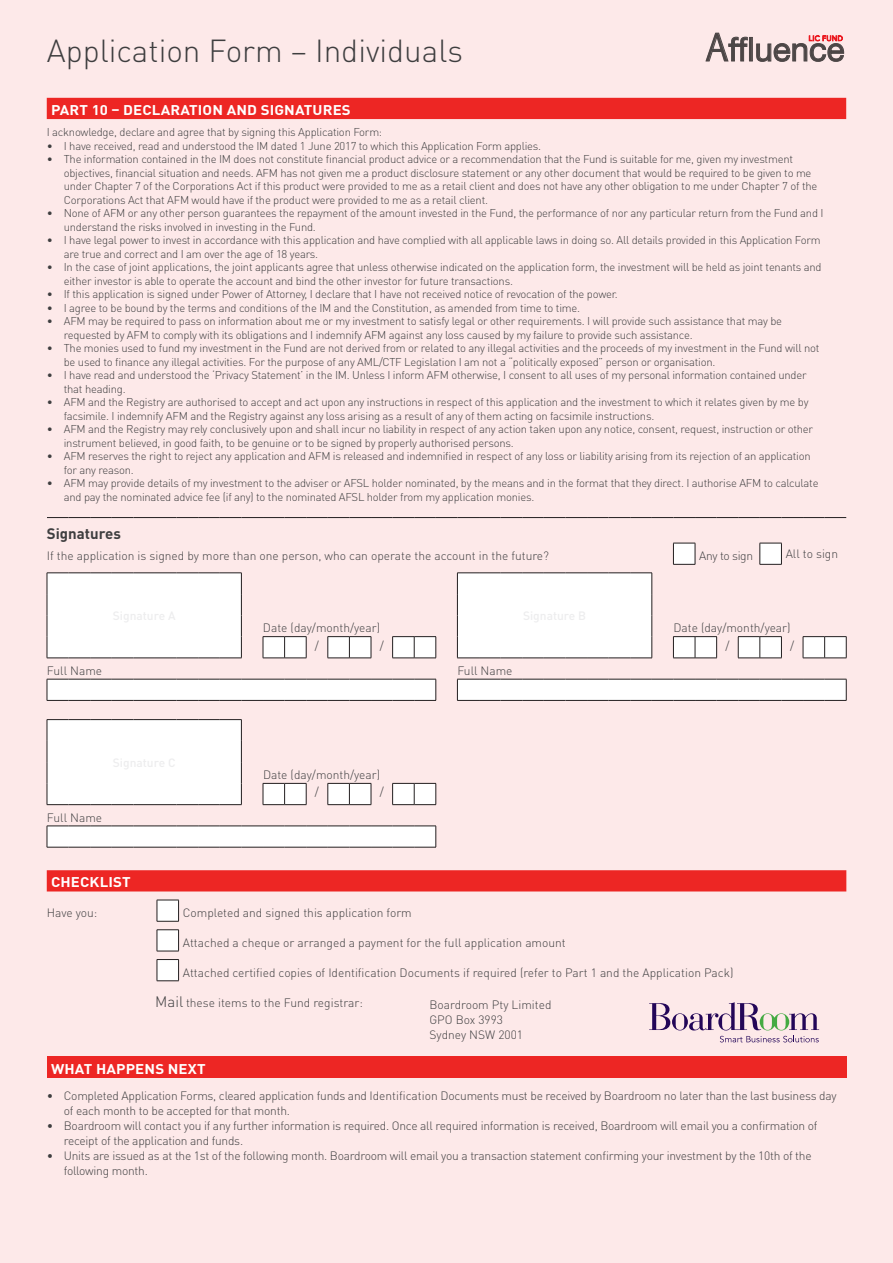
<style>
.page{position:relative;width:893px;height:1263px;background:#fde9e9}
.page>*{position:absolute;margin:0;border:0;box-sizing:border-box;transform-origin:0 0}
.t1{font:33px "Helvetica Neue";color:#4d4d4d}
.Aff_H1{font:300 31.5px "DIN Pro";color:#3e3e3f}
._02_-_Table_Bold{font:700 15px "DIN Pro";color:#3e3e3f}
._02_-_Table_Header_W{font:700 13.95px "DIN Pro";letter-spacing:.01em;color:#fff;scale:1.08 1}
._04_-_Table_Body{font:300 12px/15px "DIN Pro";letter-spacing:-.02em;color:#3e3e3f}
._04_-_Table_Body-2{font:300 12px "DIN Pro";color:#3e3e3f}
.Aff_H3{font:300 12px "DIN Pro";letter-spacing:-.005em;color:#3e3e3f}
.Aff_H3-2{font:300 12px "DIN Pro";letter-spacing:-.03em;color:#3e3e3f}
.Aff_H3-3{font:300 11.25px/13.5px "DIN Pro";letter-spacing:-.02em;color:#3e3e3f}
.s1{font-family:"Euphemia UCAS";font-size:36.45px}
.s2{font-size:15px}
</style>
<div class="page">
<div style="left:47px;top:98px;width:799px;height:21px;background:#ed2624"></div>
<svg style="left:47px;top:543px;width:799px;height:157px"></svg>
<svg style="left:673px;top:543px;width:23px;height:22px"></svg>
<svg style="left:760px;top:543px;width:22px;height:22px"></svg>
<svg style="left:263px;top:636px;width:44px;height:23px"></svg>
<svg style="left:328px;top:636px;width:44px;height:23px"></svg>
<svg style="left:392px;top:636px;width:45px;height:23px"></svg>
<svg style="left:673px;top:636px;width:44px;height:23px"></svg>
<svg style="left:738px;top:636px;width:44px;height:23px"></svg>
<svg style="left:803px;top:636px;width:44px;height:23px"></svg>
<div style="left:47px;top:573px;width:195px;height:86px;background:#fff"></div>
<div style="left:457px;top:573px;width:196px;height:86px;background:#fff"></div>
<svg style="left:47px;top:679px;width:390px;height:22px;background:#edecec"></svg>
<svg style="left:457px;top:679px;width:390px;height:22px;background:#edecec"></svg>
<svg style="left:47px;top:517px;width:799px;height:1px"></svg>
<svg style="left:47px;top:782px;width:389px;height:44px"></svg>
<svg style="left:263px;top:783px;width:44px;height:22px"></svg>
<svg style="left:328px;top:783px;width:44px;height:22px"></svg>
<svg style="left:392px;top:783px;width:45px;height:22px"></svg>
<div style="left:47px;top:719px;width:195px;height:86px;background:#fff"></div>
<svg style="left:47px;top:826px;width:390px;height:22px;background:#efeeef"></svg>
<div style="left:47px;top:870px;width:799px;height:21px;background:#ed2624"></div>
<svg style="left:157px;top:900px;width:22px;height:81px"></svg>
<svg style="left:649px;top:1002px;width:170px;height:40px"></svg>
<div style="left:47px;top:1057px;width:799px;height:21px;background:#ed2624"></div>
<svg style="left:706px;top:33px;width:42px;height:28px"></svg>
<div style="left:749px;top:37px;width:3px;height:24px;border:1px solid #4d4d4d"></div>
<svg style="left:756px;top:35px;width:88px;height:27px"></svg>
<p class="Aff_H1" style="left:47px;top:30px;width:418px">Application Form – Individuals</p>
<h1 class="t1" style="left:706px;top:30px;width:140px"><span class="s1">A</span>ffluence</h1>
<p class="_02_-_Table_Header_W" style="left:51px;top:100px;width:279px">PART 10 – DECLARATION AND SIGNATURES</p>
<p class="Aff_H3-3" style="left:47px;top:125px;width:337px">I acknowledge, declare and agree that by signing this Application Form:</p>
<p class="Aff_H3-3" style="left:47px;top:138px;width:496px">• I have received, read and understood the IM dated 1 June 2017 to which this Application Form applies.</p>
<p class="Aff_H3-3" style="left:64px;top:152px;width:755px;text-indent:-17px">• The information contained in the IM does not constitute financial product advice or a recommendation that the Fund is suitable for me, given my investment objectives, financial situation and needs. AFM has not given me a product disclosure statement or any other document that would be required to be given to me under Chapter 7 of the Corporations Act if this product were provided to me as a retail client and does not have any other obligation to me under Chapter 7 of the Corporations Act that AFM would have if the product were provided to me as a retail client.</p>
<p class="Aff_H3-3" style="left:64px;top:206px;width:761px;text-indent:-17px">• None of AFM or any other person guarantees the repayment of the amount invested in the Fund, the performance of nor any particular return from the Fund and I understand the risks involved in investing in the Fund.</p>
<p class="Aff_H3-3" style="left:64px;top:233px;width:758px;text-indent:-17px">• I have legal power to invest in accordance with this application and have complied with all applicable laws in doing so. All details provided in this Application Form are true and correct and I am over the age of 18 years.</p>
<p class="Aff_H3-3" style="left:64px;top:260px;width:759px;text-indent:-17px">• In the case of joint applications, the joint applicants agree that unless otherwise indicated on the application form, the investment will be held as joint tenants and either investor is able to operate the account and bind the other investor for future transactions.</p>
<p class="Aff_H3-3" style="left:47px;top:287px;width:572px">• If this application is signed under Power of Attorney, I declare that I have not received notice of revocation of the power.</p>
<p class="Aff_H3-3" style="left:47px;top:300px;width:535px">• I agree to be bound by the terms and conditions of the IM and the Constitution, as amended from time to time.</p>
<p class="Aff_H3-3" style="left:64px;top:314px;width:720px;text-indent:-17px">• AFM may be required to pass on information about me or my investment to satisfy legal or other requirements. I will provide such assistance that may be requested by AFM to comply with its obligations and I indemnify AFM against any loss caused by my failure to provide such assistance.</p>
<p class="Aff_H3-3" style="left:64px;top:341px;width:757px;text-indent:-17px">• The monies used to fund my investment in the Fund are not derived from or related to any illegal activities and the proceeds of my investment in the Fund will not be used to finance any illegal activities. For the purpose of any AML/CTF Legislation I am not a “politically exposed” person or organisation.</p>
<p class="Aff_H3-3" style="left:64px;top:368px;width:744px;text-indent:-17px">• I have read and understood the ‘Privacy Statement’ in the IM. Unless I inform AFM otherwise, I consent to all uses of my personal information contained under that heading.</p>
<p class="Aff_H3-3" style="left:64px;top:395px;width:746px;text-indent:-17px">• AFM and the Registry are authorised to accept and act upon any instructions in respect of this application and the investment to which it relates given by me by facsimile. I indemnify AFM and the Registry against any loss arising as a result of any of them acting on facsimile instructions.</p>
<p class="Aff_H3-3" style="left:64px;top:422px;width:751px;text-indent:-17px">• AFM and the Registry may rely conclusively upon and shall incur no liability in respect of any action taken upon any notice, consent, request, instruction or other instrument believed, in good faith, to be genuine or to be signed by properly authorised persons.</p>
<p class="Aff_H3-3" style="left:64px;top:449px;width:748px;text-indent:-17px">• AFM reserves the right to reject any application and AFM is released and indemnified in respect of any loss or liability arising from its rejection of an application for any reason.</p>
<p class="Aff_H3-3" style="left:64px;top:476px;width:756px;text-indent:-17px">• AFM may provide details of my investment to the adviser or AFSL holder nominated, by the means and in the format that they direct. I authorise AFM to calculate and pay the nominated advice fee (if any) to the nominated AFSL holder from my application monies.</p>
<p class="_02_-_Table_Bold" style="left:47px;top:523px;width:75px">Signatures</p>
<p class="_04_-_Table_Body-2" style="left:47px;top:548px;width:504px">If the application is signed by more than one person, who can operate the account in the future?</p>
<p class="Aff_H3-2" style="left:699px;top:548px;width:55px">Any to sign</p>
<p class="Aff_H3" style="left:786px;top:546px;width:54px">All to sign</p>
<p class="_04_-_Table_Body-2" style="left:263px;top:620px;width:119px">Date (day/month/year)</p>
<p class="_04_-_Table_Body-2" style="left:673px;top:620px;width:119px">Date (day/month/year)</p>
<p class="_04_-_Table_Body" style="left:315px;top:637px;width:6px">/</p>
<p class="_04_-_Table_Body" style="left:380px;top:637px;width:6px">/</p>
<p class="_04_-_Table_Body" style="left:725px;top:637px;width:6px">/</p>
<p class="_04_-_Table_Body" style="left:790px;top:637px;width:6px">/</p>
<p class="_04_-_Table_Body-2" style="left:47px;top:662px;width:57px">Full Name</p>
<p class="_04_-_Table_Body-2" style="left:457px;top:662px;width:57px">Full Name</p>
<p class="_04_-_Table_Body-2" style="left:47px;top:809px;width:57px">Full Name</p>
<p class="_04_-_Table_Body-2" style="left:263px;top:767px;width:119px">Date (day/month/year)</p>
<p class="_04_-_Table_Body" style="left:315px;top:784px;width:6px">/</p>
<p class="_04_-_Table_Body" style="left:380px;top:784px;width:6px">/</p>
<p class="_02_-_Table_Header_W" style="left:51px;top:873px;width:75px">CHECKLIST</p>
<p class="Aff_H3" style="left:47px;top:904px;width:52px">Have you:</p>
<p class="_04_-_Table_Body-2" style="left:183px;top:904px;width:231px">Completed and signed this application form</p>
<p class="_04_-_Table_Body-2" style="left:183px;top:934px;width:384px">Attached a cheque or arranged a payment for the full application amount</p>
<p class="_04_-_Table_Body-2" style="left:183px;top:964px;width:552px">Attached certified copies of Identification Documents if required (refer to Part 1 and the Application Pack)</p>
<p class="_04_-_Table_Body-2" style="left:155px;top:994px;width:209px"><span class="s2">Mail</span> these items to the Fund registrar:</p>
<p class="_04_-_Table_Body-2" style="left:429px;top:996px;width:124px">Boardroom Pty Limited</p>
<p class="_04_-_Table_Body-2" style="left:429px;top:1011px;width:75px">GPO Box 3993</p>
<p class="_04_-_Table_Body-2" style="left:429px;top:1026px;width:95px">Sydney NSW 2001</p>
<p class="_02_-_Table_Header_W" style="left:51px;top:1059px;width:145px">WHAT HAPPENS NEXT</p>
<p class="_04_-_Table_Body" style="left:64px;top:1087px;width:774px;text-indent:-17px">• Completed Application Forms, cleared application funds and Identification Documents must be received by Boardroom no later than the last business day of each month to be accepted for that month.</p>
<p class="_04_-_Table_Body" style="left:64px;top:1117px;width:755px;text-indent:-17px">• Boardroom will contact you if any further information is required. Once all required information is received, Boardroom will email you a confirmation of receipt of the application and funds.</p>
<p class="_04_-_Table_Body" style="left:64px;top:1147px;width:749px;text-indent:-17px">• Units are issued as at the 1st of the following month. Boardroom will email you a transaction statement confirming your investment by the 10th of the following month.</p>
</div>
